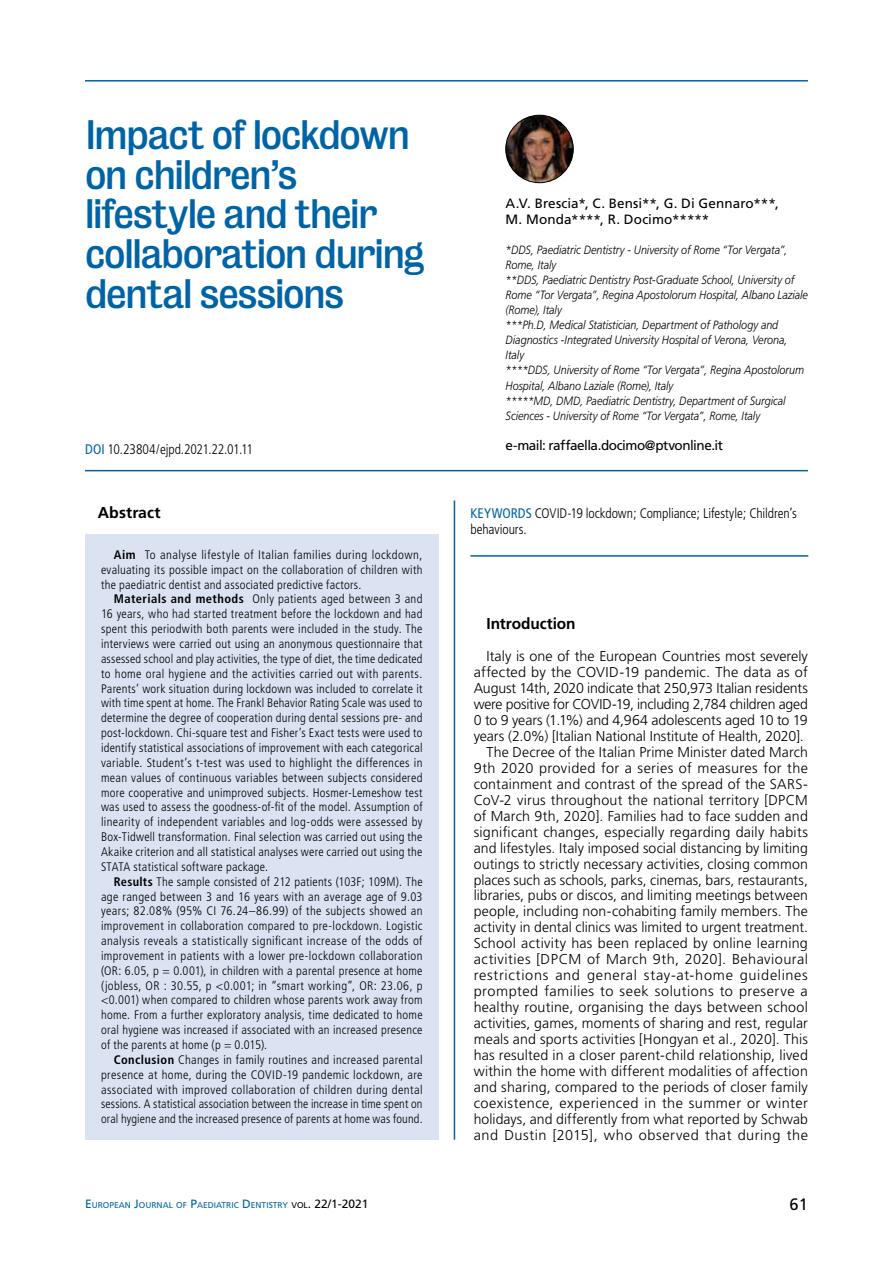
<style>
.page{position:relative;width:893px;height:1263px;background:#fff}
.page>*{position:absolute;margin:0;border:0;box-sizing:border-box;transform-origin:0 0}
.t1{font:37.5px/39.8px "Bureau Grotesque Five Three";letter-spacing:-.035em;color:#0063a5}
.t2{font:16.5px "Frutiger";color:#000}
.t3{font:700 15.75px "Frutiger";letter-spacing:-.005em;color:#000}
.t4{font:300 14.25px/15.9px "Frutiger LT Std";letter-spacing:.01em;color:#000;text-align:right}
.t5{font:300 condensed 13.8px/15.9px "Frutiger";letter-spacing:-.005em;color:#000}
.t6{font:13.5px/16.2px "Frutiger LT Std";color:#000}
.t7{font:13.5px "Frutiger LT Std";letter-spacing:-.04em;color:#000}
.t8{font:300 condensed 12.3px/14.9px "Frutiger LT Std";letter-spacing:.02em;color:#000;text-align:justify}
.t9{font:italic 300 12px/15.1px "Frutiger LT Std";letter-spacing:-.005em;color:#000;scale:.9 1}
.t10{font:8.4px "Frutiger";color:#0063a5}
.s1{font-weight:400;color:#0063a5}
.s2{font-weight:700}
.s3{font-size:12px}
.s4{color:#000}
.s5{font-size:12px;color:#000}
</style>
<div class="page">
<hr style="left:85px;top:80px;width:723px;height:2px;background:#0063a5">
<hr style="left:85px;top:470px;width:723px;height:1px;background:#0063a5">
<hr style="left:454px;top:500px;width:1px;height:640px;background:#0063a5">
<hr style="left:470px;top:555px;width:338px;height:2px;background:#0063a5">
<div style="left:85px;top:534px;width:353px;height:606px;background:#dbe3f3"></div>
<img style="left:506px;top:115px;width:67px;height:68px;border-radius:34px">
<div style="left:506px;top:115px;width:67px;height:68px;border:1px solid #000;border-radius:50%"></div>
<h1 class="t1" style="left:85px;top:115px;width:341px">Impact of lockdown on children’s lifestyle and their collaboration during dental sessions</h1>
<p class="t6" style="left:506px;top:195px;width:275px">A.V. Brescia*, C. Bensi**, G. Di Gennaro***,<br>M. Monda****, R. Docimo*****</p>
<p class="t9" style="left:506px;top:242px;width:337px">*DDS, Paediatric Dentistry - University of Rome “Tor Vergata”, Rome, Italy<br>**DDS, Paediatric Dentistry Post-Graduate School, University of Rome “Tor Vergata”, Regina Apostolorum Hospital, Albano Laziale (Rome), Italy<br>***Ph.D, Medical Statistician, Department of Pathology and Diagnostics -Integrated University Hospital of Verona, Verona, Italy<br>****DDS, University of Rome “Tor Vergata”, Regina Apostolorum Hospital, Albano Laziale (Rome), Italy<br>*****MD, DMD, Paediatric Dentistry, Department of Surgical Sciences - University of Rome “Tor Vergata”, Rome, Italy</p>
<p class="t5" style="left:85px;top:441px;width:169px"><span class="s1">DOI</span> 10.23804/ejpd.2021.22.01.11</p>
<p class="t7" style="left:506px;top:437px;width:219px">e-mail: raffaella.docimo@ptvonline.it</p>
<p class="t3" style="left:98px;top:503px;width:64px">Abstract</p>
<p class="t8" style="left:101px;top:547px;width:323px;text-indent:13px"><span class="s2">Aim</span> To analyse lifestyle of Italian families during lockdown, evaluating its possible impact on the collaboration of children with the paediatric dentist and associated predictive factors.</p>
<p class="t8" style="left:101px;top:592px;width:323px;text-indent:13px"><span class="s2">Materials and methods</span> Only patients aged between 3 and 16 years, who had started treatment before the lockdown and had spent this periodwith both parents were included in the study. The interviews were carried out using an anonymous questionnaire that assessed school and play activities, the type of diet, the time dedicated to home oral hygiene and the activities carried out with parents.<br>Parents’ work situation during lockdown was included to correlate it with time spent at home. The Frankl Behavior Rating Scale was used to determine the degree of cooperation during dental sessions pre- and post-lockdown. Chi-square test and Fisher’s Exact tests were used to identify statistical associations of improvement with each categorical variable. Student’s t-test was used to highlight the differences in mean values of continuous variables between subjects considered more cooperative and unimproved subjects. Hosmer-Lemeshow test was used to assess the goodness-of-fit of the model. Assumption of linearity of independent variables and log-odds were assessed by Box-Tidwell transformation. Final selection was carried out using the Akaike criterion and all statistical analyses were carried out using the STATA statistical software package.</p>
<p class="t8" style="left:101px;top:874px;width:323px;text-indent:13px"><span class="s2">Results</span> The sample consisted of 212 patients (103F; 109M). The age ranged between 3 and 16 years with an average age of 9.03 years; 82.08% (95% CI 76.24–86.99) of the subjects showed an improvement in collaboration compared to pre-lockdown. Logistic analysis reveals a statistically significant increase of the odds of improvement in patients with a lower pre-lockdown collaboration (OR: 6.05, p = 0.001), in children with a parental presence at home (jobless, OR : 30.55, p &lt;0.001; in “smart working”, OR: 23.06, p &lt;0.001) when compared to children whose parents work away from home. From a further exploratory analysis, time dedicated to home oral hygiene was increased if associated with an increased presence of the parents at home (p = 0.015).</p>
<p class="t8" style="left:101px;top:1052px;width:323px;text-indent:13px"><span class="s2">Conclusion</span> Changes in family routines and increased parental presence at home, during the COVID-19 pandemic lockdown, are associated with improved collaboration of children during dental sessions. A statistical association between the increase in time spent on oral hygiene and the increased presence of parents at home was found.</p>
<p class="t5" style="left:470px;top:505px;width:328px"><span class="s1">KEYWORDS</span> COVID-19 lockdown; Compliance; Lifestyle; Children’s behaviours.</p>
<p class="t3" style="left:486px;top:615px;width:91px">Introduction</p>
<p class="t4" style="left:474px;top:649px;width:336px">Italy is one of the European Countries most severely affected by the COVID-19 pandemic. The data as of August 14th, 2020 indicate that 250,973 Italian residents were positive for COVID-19, including 2,784 children aged 0 to 9 years (1.1%) and 4,964 adolescents aged 10 to 19 years (2.0%) [Italian National Institute of Health, 2020].<br>The Decree of the Italian Prime Minister dated March 9th 2020 provided for a series of measures for the containment and contrast of the spread of the SARS-CoV-2 virus throughout the national territory [DPCM of March 9th, 2020]. Families had to face sudden and significant changes, especially regarding daily habits and lifestyles. Italy imposed social distancing by limiting outings to strictly necessary activities, closing common places such as schools, parks, cinemas, bars, restaurants, libraries, pubs or discos, and limiting meetings between people, including non-cohabiting family members. The activity in dental clinics was limited to urgent treatment.<br>School activity has been replaced by online learning activities [DPCM of March 9th, 2020]. Behavioural restrictions and general stay-at-home guidelines prompted families to seek solutions to preserve a healthy routine, organising the days between school activities, games, moments of sharing and rest, regular meals and sports activities [Hongyan et al., 2020]. This has resulted in a closer parent-child relationship, lived within the home with different modalities of affection and sharing, compared to the periods of closer family coexistence, experienced in the summer or winter holidays, and differently from what reported by Schwab and Dustin [2015], who observed that during the</p>
<p class="t10" style="left:85px;top:1200px;width:285px"><span class="s3">E</span>UROPEAN <span class="s3">J</span>OURNAL OF <span class="s3">P</span>AE DIATRIC <span class="s3">D</span> E NTISTRY <span class="s4">VOL</span><span class="s5">. 22/1-2021</span></p>
<h2 class="t2" style="left:790px;top:1194px;width:20px">61</h2>
</div>
